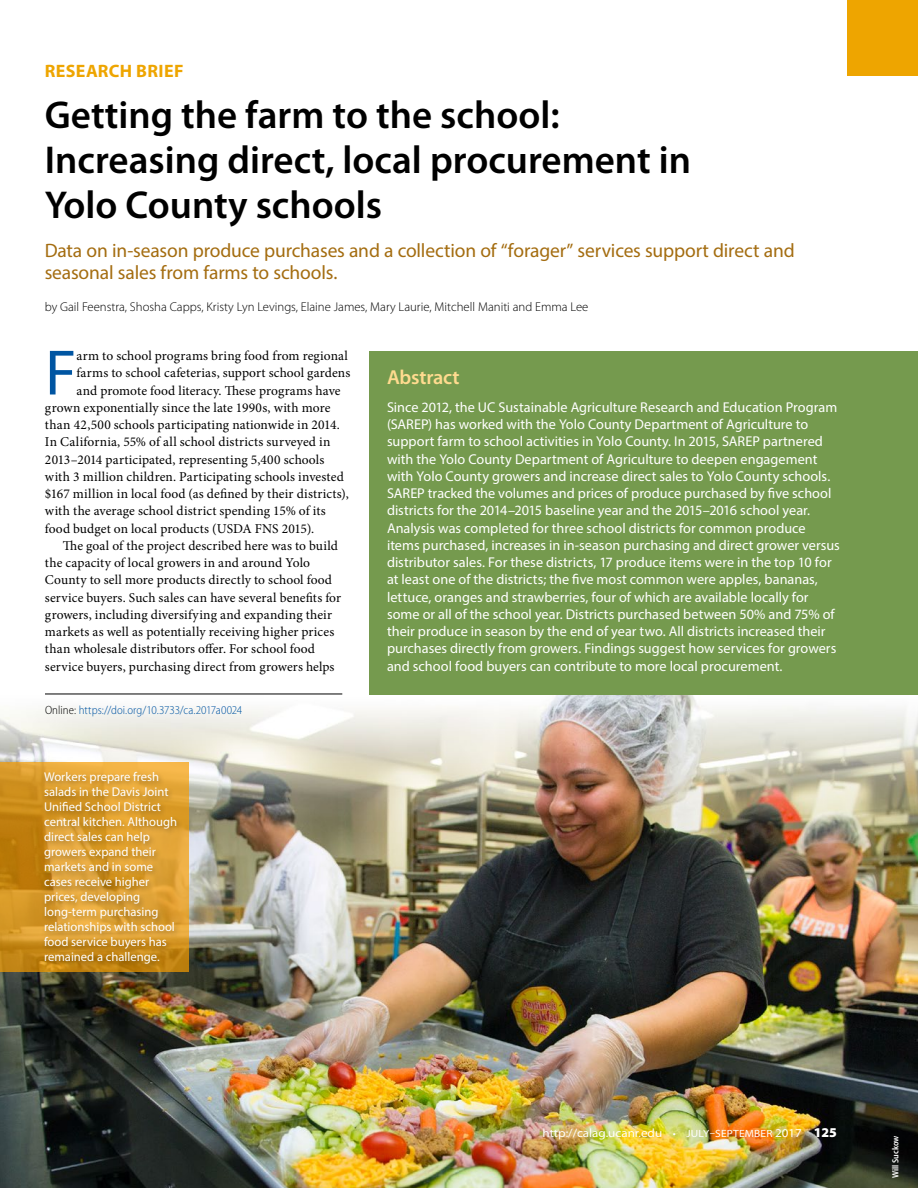
<style>
.page{position:relative;width:918px;height:1188px;background:#fff}
.page>*{position:absolute;margin:0;border:0;box-sizing:border-box;transform-origin:0 0}
.t1{font:64.65px "Myriad Pro";color:#0055a2}
.t2{font:600 39px/45px "Myriad Pro";color:#000}
.t3{font:600 20.25px "Myriad Pro";letter-spacing:-.01em;color:#ffdb8f}
.t4{font:19.5px/22.5px "Myriad Pro";letter-spacing:-.005em;color:#a46d11}
.t5{font:700 18px "Myriad Pro";letter-spacing:.02em;color:#eea500}
.t6{font:14.25px/17.2px "Myriad Pro";color:#fff}
.t7{font:13.5px "Minion Pro";letter-spacing:.01em;color:#000}
.t8{font:12.75px/15px "Myriad Pro";color:#fff}
.t9{font:300 12.75px "Myriad Pro";color:#000}
.t10{font:semi-expanded 12px "Myriad Pro";color:#fff}
.t11{font:300 semi-condensed 12px "Myriad Pro";color:#0055a2}
.t12{font:600 semi-condensed 9px "Myriad Pro";color:#fff}
.s1{color:#000}
.s2{font-size:10.5px}
.s3{font-weight:900;font-stretch:normal;font-size:13.5px}
</style>
<div class="page">
<img style="left:0;top:694px;width:918px;height:494px">
<div style="left:847px;top:0;width:71px;height:76px;background:#eea500"></div>
<hr style="left:45px;top:694px;width:297px;height:1px;background:#000">
<div style="left:369px;top:351px;width:549px;height:344px;background:#759a4e"></div>
<svg style="left:0;top:762px;width:189px;height:210px;background:#d09121"></svg>
<div style="left:41px;top:770px;width:142px;height:201px;background:#000;opacity:.35"></div>
<p class="t5" style="left:45px;top:59px;width:140px">RESEARCH BRIEF</p>
<h2 class="t2" style="left:45px;top:91px;width:648px">Getting the farm to the school:<br>Increasing direct, local procurement in<br>Yolo County schools</h2>
<h3 class="t4" style="left:45px;top:238px;width:752px">Data on in-season produce purchases and a collection of “forager” services support direct and seasonal sales from farms to schools.</h3>
<p class="t9" style="left:45px;top:299px;width:545px">by Gail Feenstra, Shosha Capps, Kristy Lyn Levings, Elaine James, Mary Laurie, Mitchell Maniti and Emma Lee</p>
<h1 class="t1" style="left:45px;top:333px;width:33px">F</h1>
<p class="t7" style="left:77px;top:347px;width:273px">arm to school programs bring food from regional</p>
<p class="t7" style="left:77px;top:364px;width:275px">farms to school cafeterias, support school gardens</p>
<p class="t7" style="left:77px;top:381px;width:266px">and promote food literacy. These programs have</p>
<p class="t7" style="left:45px;top:398px;width:287px">grown exponentially since the late 1990s, with more</p>
<p class="t7" style="left:45px;top:416px;width:296px">than 42,500 schools participating nationwide in 2014.</p>
<p class="t7" style="left:45px;top:433px;width:287px">In California, 55% of all school districts surveyed in</p>
<p class="t7" style="left:45px;top:450px;width:281px">2013–2014 participated, representing 5,400 schools</p>
<p class="t7" style="left:45px;top:467px;width:300px">with 3 million children. Participating schools invested</p>
<p class="t7" style="left:45px;top:485px;width:305px">$167 million in local food (as defined by their districts),</p>
<p class="t7" style="left:45px;top:502px;width:282px">with the average school district spending 15% of its</p>
<p class="t7" style="left:45px;top:519px;width:271px">food budget on local products (USDA FNS 2015).</p>
<p class="t7" style="left:63px;top:536px;width:276px">The goal of the project described here was to build</p>
<p class="t7" style="left:45px;top:554px;width:267px">the capacity of local growers in and around Yolo</p>
<p class="t7" style="left:45px;top:571px;width:288px">County to sell more products directly to school food</p>
<p class="t7" style="left:45px;top:588px;width:298px">service buyers. Such sales can have several benefits for</p>
<p class="t7" style="left:45px;top:605px;width:289px">growers, including diversifying and expanding their</p>
<p class="t7" style="left:45px;top:623px;width:291px">markets as well as potentially receiving higher prices</p>
<p class="t7" style="left:45px;top:640px;width:271px">than wholesale distributors offer. For school food</p>
<p class="t7" style="left:45px;top:657px;width:291px">service buyers, purchasing direct from growers helps</p>
<p class="t11" style="left:45px;top:703px;width:199px"><span class="s1">Online:</span> https://doi.org/10.3733/ca.2017a0024</p>
<p class="t8" style="left:44px;top:769px;width:135px">Workers prepare fresh salads in the Davis Joint<br>Unified School District central kitchen. Although direct sales can help growers expand their markets and in some cases receive higher prices, developing long-term purchasing relationships with school food service buyers has remained a challenge.</p>
<h3 class="t3" style="left:387px;top:365px;width:74px">Abstract</h3>
<p class="t6" style="left:387px;top:398px;width:454px">Since 2012, the UC Sustainable Agriculture Research and Education Program (SAREP) has worked with the Yolo County Department of Agriculture to support farm to school activities in Yolo County. In 2015, SAREP partnered with the Yolo County Department of Agriculture to deepen engagement with Yolo County growers and increase direct sales to Yolo County schools.<br>SAREP tracked the volumes and prices of produce purchased by five school districts for the 2014–2015 baseline year and the 2015–2016 school year.<br>Analysis was completed for three school districts for common produce items purchased, increases in in-season purchasing and direct grower versus distributor sales. For these districts, 17 produce items were in the top 10 for at least one of the districts; the five most common were apples, bananas, lettuce, oranges and strawberries, four of which are available locally for some or all of the school year. Districts purchased between 50% and 75% of their produce in season by the end of year two. All districts increased their purchases directly from growers. Findings suggest how services for growers and school food buyers can contribute to more local procurement.</p>
<p class="t10" style="left:542px;top:1126px;width:296px">http://calag.ucanr.edu <span class="s2">• JULY–SEPTEMBER</span> 2017 <span class="s3">125</span></p>
<p class="t12" style="left:890px;top:1178px;width:44px;rotate:-90deg">Will Suckow</p>
</div>
